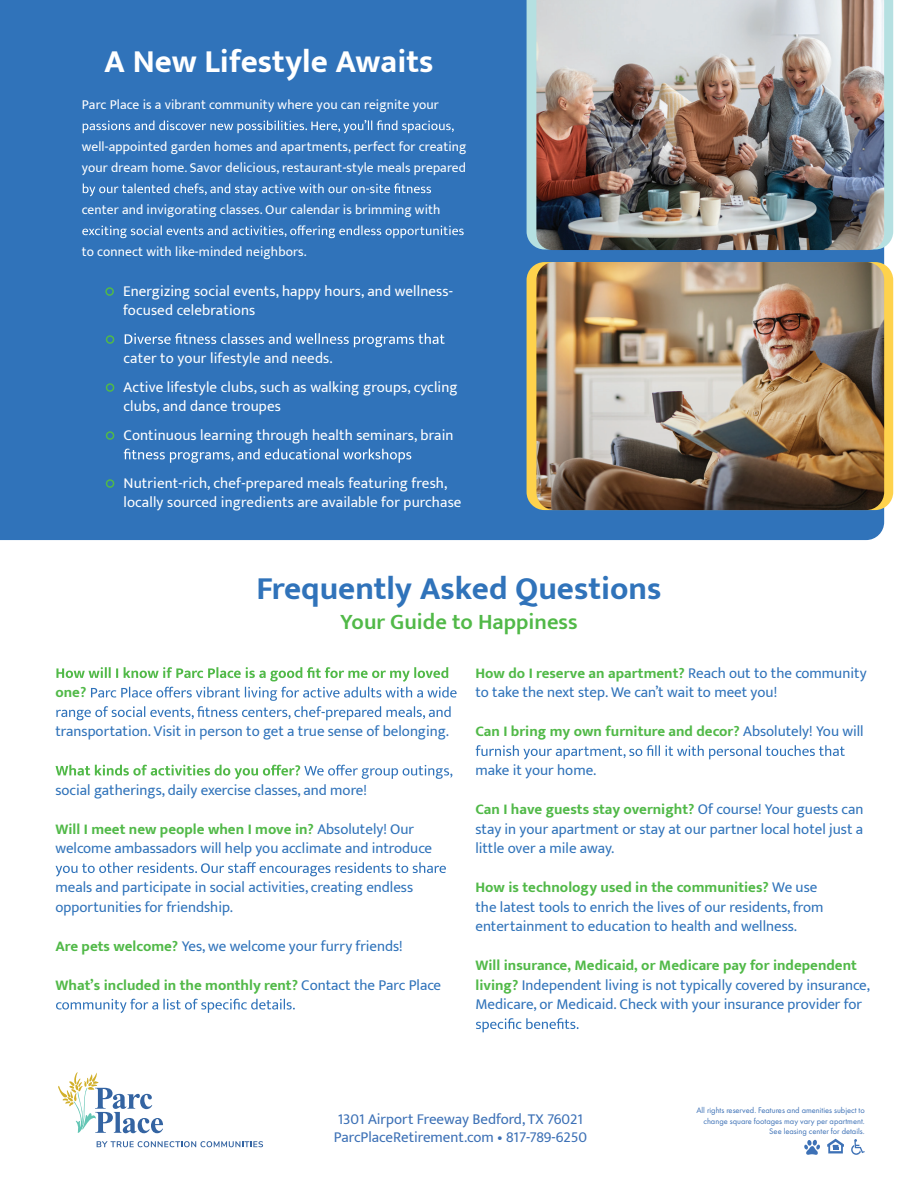
<style>
.page{position:relative;width:918px;height:1188px;background:#fff}
.page>*{position:absolute;margin:0;border:0;box-sizing:border-box;transform-origin:0 0}
.t1{font:700 33px "Mukta Mahee";color:#3073ba}
.t2{font:700 33px "Mukta Mahee";color:#fff}
.t3{font:600 22.5px "Mukta Mahee";color:#51b948}
.t4{font:15px/19.5px "Mukta Mahee";color:#3073ba}
.t5{font:15px/19.5px "Mukta Mahee";letter-spacing:.01em;color:#fff}
.t6{font:700 15px "Mukta Mahee";color:#51b948}
.t7{font:15px/18px "Mukta";color:#3d71b6}
.t8{font:13.5px/21px "Mukta Mahee";letter-spacing:.01em;color:#fff}
.t9{font:8.4px/10.5px "Futura PT";color:#3d71b6;text-align:right}
.s1{font-weight:700;color:#51b948}
.s2{font-weight:400;color:#3073ba}
</style>
<div class="page">
<svg style="left:804px;top:1140px;width:16px;height:15px"></svg>
<svg style="left:851px;top:1139px;width:14px;height:16px"></svg>
<svg style="left:827px;top:1139px;width:17px;height:14px"></svg>
<div style="left:0;top:0;width:884px;height:540px;background:#3073ba"></div>
<svg style="left:83px;top:120px;width:371px;height:13px;background:#578dc6"></svg>
<svg style="left:83px;top:183px;width:348px;height:13px;background:#568cc6"></svg>
<svg style="left:82px;top:225px;width:382px;height:13px;background:#588ec7"></svg>
<div style="left:105px;top:287px;width:9px;height:9px;border:2px solid #51b948;border-radius:50%"></div>
<div style="left:106px;top:335px;width:8px;height:9px;border:2px solid #51b948;border-radius:50%"></div>
<svg style="left:125px;top:333px;width:320px;height:14px;background:#598ec7"></svg>
<div style="left:106px;top:383px;width:8px;height:9px;border:2px solid #51b948;border-radius:50%"></div>
<div style="left:106px;top:431px;width:8px;height:9px;border:2px solid #51b948;border-radius:50%"></div>
<svg style="left:124px;top:449px;width:287px;height:14px;background:#5a8fc7"></svg>
<div style="left:106px;top:479px;width:8px;height:9px;border:2px solid #51b948;border-radius:50%"></div>
<div style="left:527px;top:0;width:366px;height:249px;background:#b5e0e1"></div>
<div style="left:527px;top:262px;width:366px;height:248px;background:#fed24c;border-radius:18px"></div>
<img style="left:536px;top:0;width:348px;height:250px">
<img style="left:536px;top:262px;width:348px;height:248px">
<svg style="left:56px;top:667px;width:401px;height:53px"></svg>
<svg style="left:56px;top:765px;width:396px;height:14px"></svg>
<svg style="left:56px;top:862px;width:390px;height:15px"></svg>
<svg style="left:56px;top:999px;width:239px;height:14px"></svg>
<svg style="left:476px;top:745px;width:369px;height:15px"></svg>
<svg style="left:476px;top:1018px;width:103px;height:14px"></svg>
<svg style="left:58px;top:1072px;width:105px;height:61px"></svg>
<svg style="left:97px;top:1141px;width:166px;height:6px"></svg>
<h1 class="t2" style="left:104px;top:41px;width:331px">A New Lifestyle Awaits</h1>
<p class="t8" style="left:82px;top:94px;width:359px">Parc Place is a vibrant community where you can reignite your</p>
<p class="t8" style="left:82px;top:136px;width:386px">well-appointed garden homes and apartments, perfect for creating your dream home. Savor delicious, restaurant-style meals prepared</p>
<p class="t8" style="left:82px;top:199px;width:360px">center and invigorating classes. Our calendar is brimming with</p>
<p class="t8" style="left:82px;top:241px;width:226px">to connect with like-minded neighbors.</p>
<p class="t5" style="left:123px;top:281px;width:331px">Energizing social events, happy hours, and wellness&shy;focused celebrations</p>
<p class="t5" style="left:123px;top:344px;width:336px;line-height:28.5px">cater to your lifestyle and needs.<br>Active lifestyle clubs, such as walking groups, cycling</p>
<p class="t5" style="left:123px;top:392px;width:332px;line-height:28.5px">clubs, and dance troupes<br>Continuous learning through health seminars, brain</p>
<p class="t5" style="left:123px;top:473px;width:339px">Nutrient-rich, chef-prepared meals featuring fresh, locally sourced ingredients are available for purchase</p>
<h1 class="t1" style="left:257px;top:568px;width:407px">Frequently Asked Questions</h1>
<h2 class="t3" style="left:340px;top:608px;width:239px">Your Guide to Happiness</h2>
<p class="t6" style="left:55px;top:683px;width:32px">one?</p>
<p class="t4" style="left:55px;top:721px;width:395px">transportation. Visit in person to get a true sense of belonging.</p>
<p class="t4" style="left:55px;top:780px;width:313px">social gatherings, daily exercise classes, and more!</p>
<p class="t4" style="left:55px;top:819px;width:378px"><span class="s1">Will I meet new people when I move in?</span> Absolutely! Our welcome ambassadors will help you acclimate and introduce</p>
<p class="t4" style="left:55px;top:877px;width:359px">meals and participate in social activities, creating endless opportunities for friendship.</p>
<p class="t4" style="left:55px;top:936px;width:349px"><span class="s1">Are pets welcome?</span> Yes, we welcome your furry friends!</p>
<p class="t6" style="left:55px;top:976px;width:387px">What’s included in the monthly rent? <span class="s2">Contact the Parc Place</span></p>
<p class="t4" style="left:475px;top:663px;width:393px"><span class="s1">How do I reserve an apartment?</span> Reach out to the community to take the next step. We can’t wait to meet you!</p>
<p class="t6" style="left:475px;top:722px;width:390px">Can I bring my own furniture and decor? <span class="s2">Absolutely! You will</span></p>
<p class="t4" style="left:475px;top:760px;width:122px">make it your home.</p>
<p class="t4" style="left:475px;top:799px;width:390px;text-align:justify"><span class="s1">Can I have guests stay overnight?</span> Of course! Your guests can stay in your apartment or stay at our partner local hotel just a little over a mile away.</p>
<p class="t4" style="left:475px;top:877px;width:350px"><span class="s1">How is technology used in the communities?</span> We use the latest tools to enrich the lives of our residents, from entertainment to education to health and wellness.</p>
<p class="t4" style="left:475px;top:955px;width:396px"><span class="s1">Will insurance, Medicaid, or Medicare pay for independent living?</span> Independent living is not typically covered by insurance,<br>Medicare, or Medicaid. Check with your insurance provider for</p>
<p class="t7" style="left:334px;top:1110px;width:255px">1301 Airport Freeway Bedford, TX 76021<br>ParcPlaceRetirement.com ∙ 817-789-6250</p>
<p class="t9" style="left:696px;top:1105px;width:170px">All rights reserved. Features and amenities subject to change square footages may vary per apartment.<br>See leasing center for details.</p>
</div>
